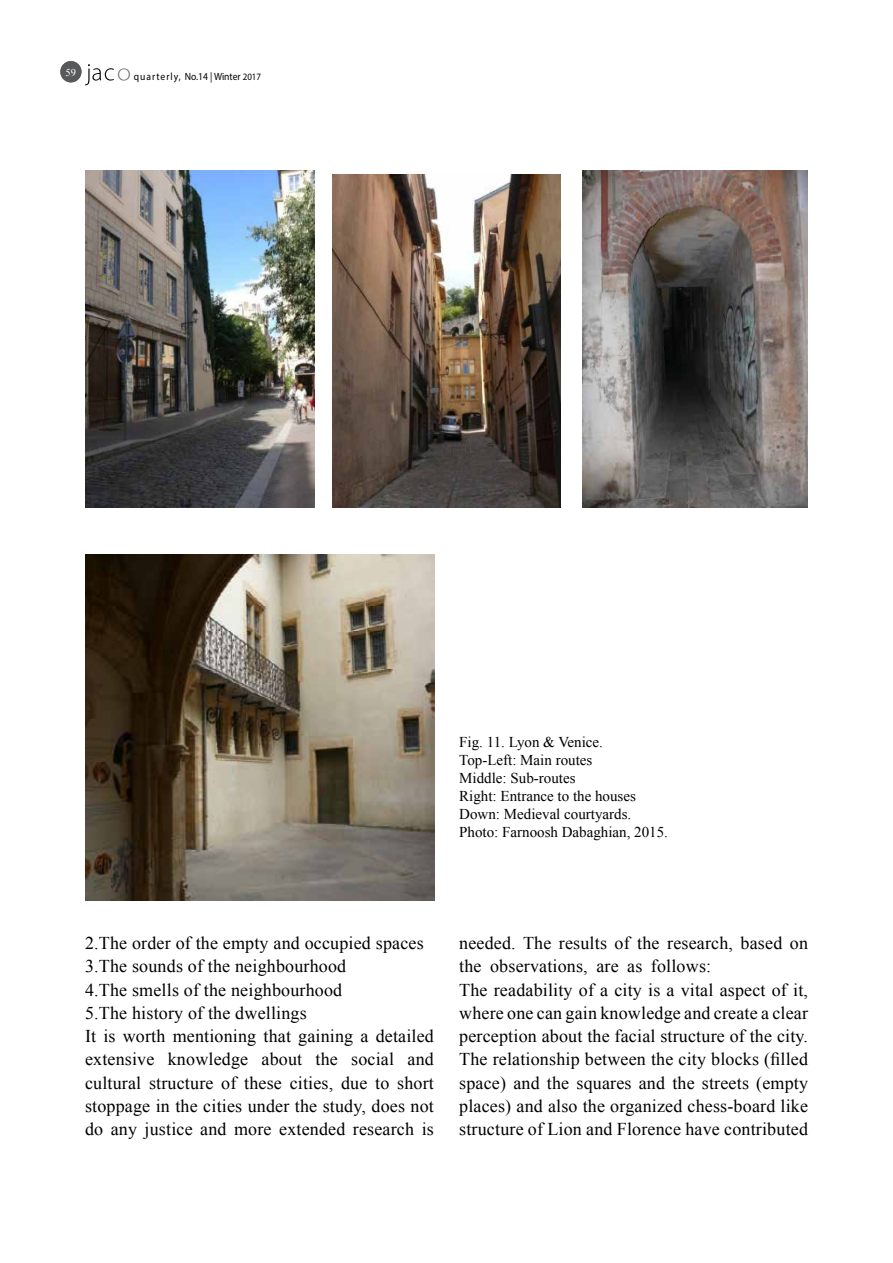
<style>
.page{position:relative;width:893px;height:1263px;background:#fff}
.page>*{position:absolute;margin:0;border:0;box-sizing:border-box;transform-origin:0 0}
.t1{font:18px/23.2px "Times New Roman";letter-spacing:.01em;color:#000}
.t2{font:15px/18px "Times New Roman";color:#000}
.t3{font:10.5px "Myriad Pro";letter-spacing:.095em;color:#000;scale:.92 1}
.t4{font:10.5px "Times New Roman";color:#fff}
.s1{font-size:9.75px}
</style>
<div class="page">
<svg style="left:85px;top:64px;width:45px;height:21px"></svg>
<div style="left:60px;top:61px;width:21px;height:21px;background:#58595b;border-radius:50%"></div>
<img style="left:582px;top:170px;width:226px;height:337px">
<img style="left:333px;top:174px;width:227px;height:333px">
<img style="left:85px;top:170px;width:230px;height:337px">
<img style="left:85px;top:555px;width:349px;height:345px">
<p class="t4" style="left:66px;top:65px;width:12px">5 91</p>
<p class="t3" style="left:134px;top:70px;width:140px">quarterly, No.14 | Winter <span class="s1">2017</span></p>
<p class="t2" style="left:459px;top:733px;width:210px">Fig. 11. Lyon &amp; Venice.<br>Top-Left: Main routes<br>Middle: Sub-routes<br>Right: Entrance to the houses<br>Down: Medieval courtyards.<br>Photo: Farnoosh Dabaghian, 2015.</p>
<p class="t1" style="left:85px;top:931px;width:340px">2.The order of the empty and occupied spaces</p>
<p class="t1" style="left:85px;top:954px;width:263px">3.The sounds of the neighbourhood</p>
<p class="t1" style="left:85px;top:978px;width:259px">4.The smells of the neighbourhood</p>
<p class="t1" style="left:85px;top:1001px;width:223px">5.The history of the dwellings</p>
<p class="t1" style="left:85px;top:1024px;width:350px">It is worth mentioning that gaining a detailed</p>
<p class="t1" style="left:407px;top:1047px;width:28px">and</p>
<p class="t1" style="left:85px;top:1047px;width:350px">extensive<br>cultural structure of these cities, due to short stoppage in the cities under the study, does not do any justice and more extended research is</p>
<p class="t1" style="left:168px;top:1047px;width:82px">knowledge</p>
<p class="t1" style="left:262px;top:1047px;width:42px">about</p>
<p class="t1" style="left:316px;top:1047px;width:24px">the</p>
<p class="t1" style="left:351px;top:1047px;width:44px">social</p>
<p class="t1" style="left:651px;top:931px;width:159px;text-indent:-192px">needed. The results of the research, based on follows:</p>
<p class="t1" style="left:459px;top:954px;width:350px">the<br>The readability of a city is a vital aspect of ,i t where one can gain knowledge and create a clear perception about the facial structure of the city.<br>The relationship between the city blocks (filled space) and the squares and the streets (empty places) and also the organized chess-board like structure of Lion and Florence have contributed</p>
<p class="t1" style="left:490px;top:954px;width:99px">observations,</p>
<p class="t1" style="left:596px;top:954px;width:24px">are</p>
<p class="t1" style="left:627px;top:954px;width:17px">as</p>
</div>
